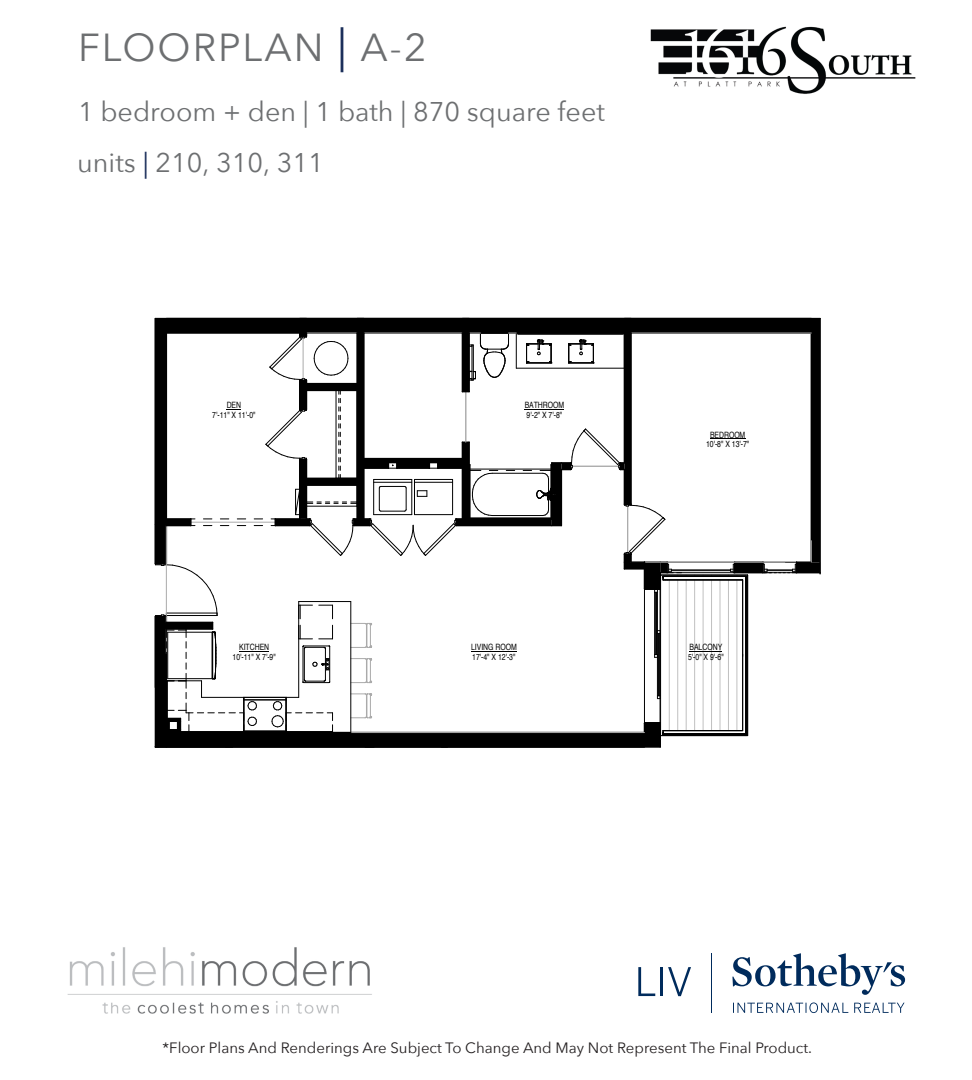
<style>
.page{position:relative;width:972px;height:1080px;background:#fff}
.page>*{position:absolute;margin:0;border:0;box-sizing:border-box;transform-origin:0 0}
.t1{font:39px "Avenir Next";letter-spacing:.05em;color:#6d6f71}
.t2{font:27px "Avenir Next";color:#6d6f71}
.t3{font:15px "Avenir Next";color:#231f20}
.t4{font:8.7px/9.8px "Helvetica";color:#000;text-align:center;scale:.79 1}
.s1{font-size:45px;color:#1a2e5a}
.s2{color:#1a2e5a}
</style>
<div class="page">
<img style="left:650px;top:26px;width:266px;height:68px">
<svg style="left:732px;top:953px;width:173px;height:42px"></svg>
<svg style="left:733px;top:1002px;width:172px;height:11px"></svg>
<svg style="left:638px;top:967px;width:17px;height:29px"></svg>
<hr style="left:660px;top:967px;width:3px;height:29px;background:#002b5c">
<svg style="left:668px;top:967px;width:23px;height:29px"></svg>
<hr style="left:711px;top:953px;width:1px;height:60px;background:#002b5c">
<img style="left:67px;top:947px;width:305px;height:66px">
<div style="left:155px;top:319px;width:11px;height:205px;background:#000"></div>
<div style="left:811px;top:319px;width:9px;height:243px;background:#000"></div>
<div style="left:166px;top:319px;width:645px;height:14px;background:#000"></div>
<hr style="left:819px;top:319px;width:2px;height:255px;background:#000">
<hr style="left:155px;top:318px;width:665px;height:1px;background:#000">
<svg style="left:155px;top:332px;width:665px;height:416px"></svg>
<hr style="left:690px;top:651px;width:32px;height:1px;background:#000">
<h1 class="t1" style="left:78px;top:15px;width:350px">FLOORPLAN <span class="s1">|</span> A-2</h1>
<h2 class="t2" style="left:78px;top:89px;width:529px">1 bedroom + den | 1 bath | 870 square feet</h2>
<h2 class="t2" style="left:77px;top:140px;width:248px">units <span class="s2">|</span> 210, 310, 311</h2>
<p class="t4" style="left:212px;top:400px;width:56px">DEN<br>7'-11" X 11'-0"</p>
<p class="t4" style="left:233px;top:643px;width:56px">KITCHEN<br>10'-11" X 7'-9"</p>
<p class="t4" style="left:525px;top:400px;width:51px;text-align:left">BATHROOM<br>9'-2" X 7'-8"</p>
<p class="t4" style="left:471px;top:643px;width:59px;text-align:left">LIVING ROOM<br>17'-4" X 12'-3"</p>
<p class="t4" style="left:706px;top:430px;width:56px">BEDROOM<br>10'-8" X 13'-7"</p>
<p class="t4" style="left:688px;top:643px;width:47px;text-align:left">BALCONY<br>5'-0" X 9'-6"</p>
<h3 class="t3" style="left:163px;top:1035px;width:651px">*Floor Plans And Renderings Are Subject To Change And May Not Represent The Final Product.</h3>
</div>
